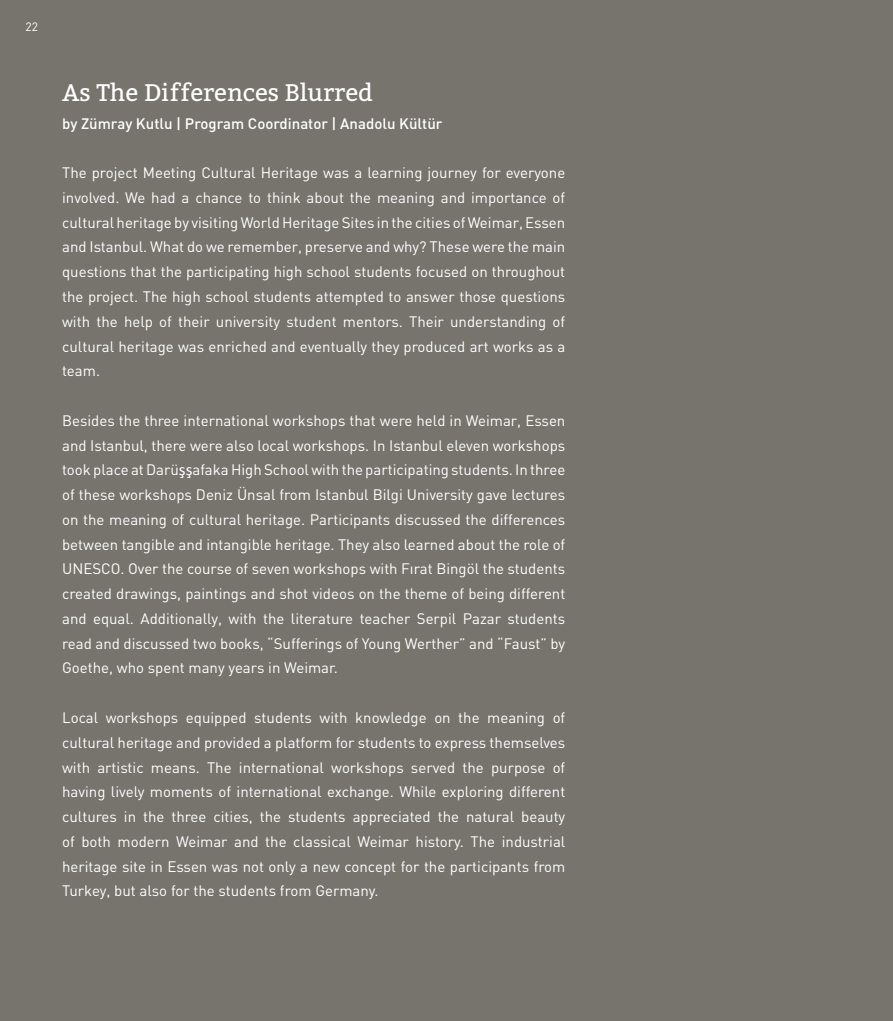
<style>
.page{position:relative;width:893px;height:1021px;background:#fff}
.page>*{position:absolute;margin:0;border:0;box-sizing:border-box;transform-origin:0 0}
.t1{font:24px "Bitter";color:#fff}
.t2{font:15px/24.8px "DIN";color:#fff;text-align:justify}
.t3{font:500 15px "DIN";color:#fff}
.t4{font:12px "DIN";color:#fff}
.s1{font-family:"Calibri";font-size:16.2px}
</style>
<div class="page">
<div style="left:0;top:0;width:893px;height:1020px;background:#76746d"></div>
<p class="t4" style="left:26px;top:19px;width:14px">22</p>
<h1 class="t1" style="left:62px;top:79px;width:312px">As The Differences Blurred</h1>
<p class="t3" style="left:62px;top:114px;width:382px">by Zümray Kutlu | Program Coordinator | Anadolu Kültür</p>
<p class="t2" style="left:62px;top:160px;width:505px">The project Meeting Cultural Heritage was a learning journey for everyone involved. We had a chance to think about the meaning and importance of cultural heritage by visiting World Heritage Sites in the cities of Weimar, Essen and Istanbul. What do we remember, preserve and why? These were the main questions that the participating high school students focused on throughout the project. The high school students attempted to answer those questions with the help of their university student mentors. Their understanding of cultural heritage was enriched and eventually they produced art works as a team.</p>
<p class="t2" style="left:62px;top:408px;width:505px">Besides the three international workshops that were held in Weimar, Essen and Istanbul, there were also local workshops. In Istanbul eleven workshops took place at Darü<span class="s1">şş</span>afaka High School with the participating students. In three of these workshops Deniz Ünsal from Istanbul Bilgi University gave lectures on the meaning of cultural heritage. Participants discussed the differences between tangible and intangible heritage. They also learned about the role of UNESCO. Over the course of seven workshops with Fırat Bingöl the students created drawings, paintings and shot videos on the theme of being different and equal. Additionally, with the literature teacher Serpil Pazar students read and discussed two books, “Sufferings of Young Werther” and “Faust” by Goethe, who spent many years in Weimar.</p>
<p class="t2" style="left:62px;top:705px;width:505px">Local workshops equipped students with knowledge on the meaning of cultural heritage and provided a platform for students to express themselves with artistic means. The international workshops served the purpose of having lively moments of international exchange. While exploring different cultures in the three cities, the students appreciated the natural beauty of both modern Weimar and the classical Weimar history. The industrial heritage site in Essen was not only a new concept for the participants from Turkey, but also for the students from Germany.</p>
</div>
